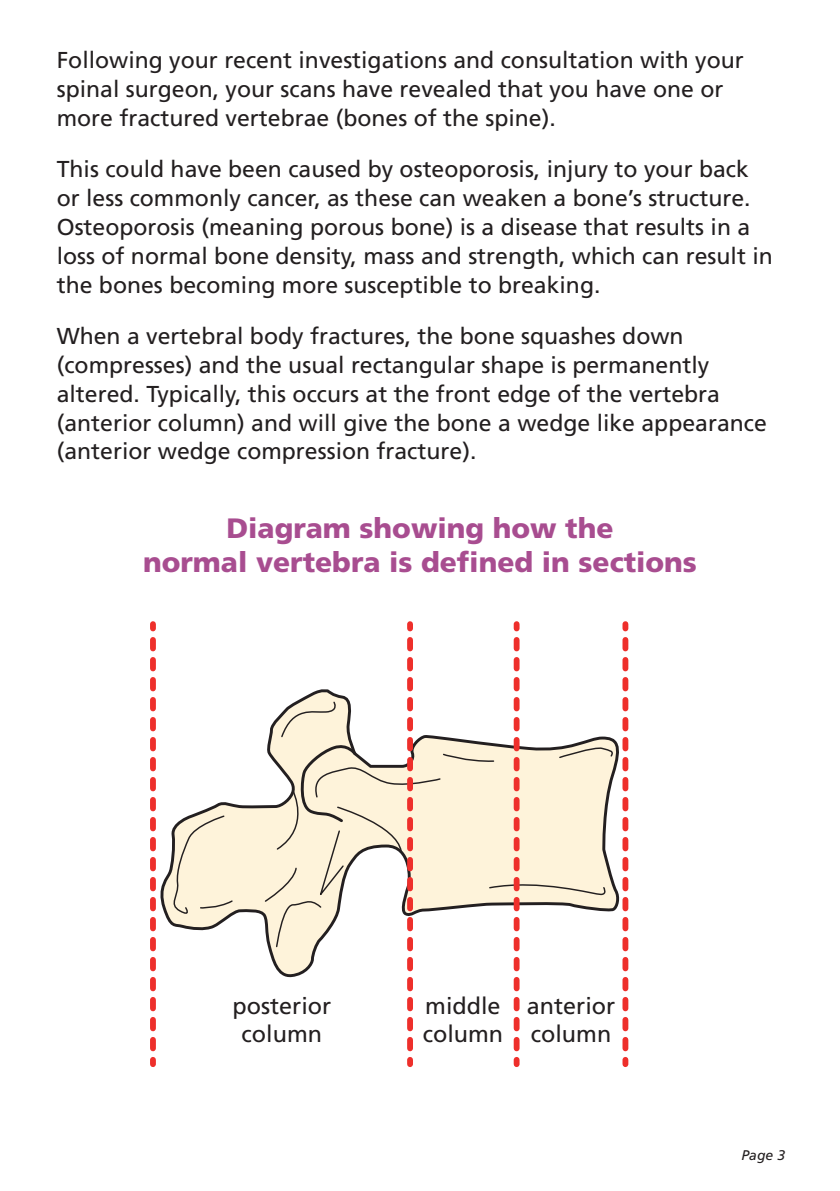
<style>
.page{position:relative;width:840px;height:1191px;background:#fff}
.page>*{position:absolute;margin:0;border:0;box-sizing:border-box;transform-origin:0 0}
.t1{font:900 28px/33.6px "Frutiger";color:#a84d90;text-align:center}
.t2{font:23.4px/28px "Frutiger";color:#231f20}
.t3{font:23px/28.8px "Frutiger";color:#231f20}
.t4{font:italic 14px "Frutiger";color:#231f20}
</style>
<div class="page">
<svg style="left:160px;top:739px;width:460px;height:192px"></svg>
<svg style="left:168px;top:814px;width:66px;height:105px;background:#eee4ce"></svg>
<svg style="left:150px;top:624px;width:6px;height:4px"></svg>
<svg style="left:150px;top:640px;width:6px;height:424px"></svg>
<svg style="left:407px;top:624px;width:6px;height:4px"></svg>
<svg style="left:513px;top:624px;width:6px;height:4px"></svg>
<svg style="left:264px;top:640px;width:350px;height:424px"></svg>
<svg style="left:622px;top:624px;width:6px;height:4px"></svg>
<svg style="left:622px;top:640px;width:6px;height:424px"></svg>
<p class="t3" style="left:57px;top:46px;width:688px">Following your recent investigations and consultation with your spinal surgeon, your scans have revealed that you have one or more fractured vertebrae (bones of the spine).</p>
<p class="t3" style="left:57px;top:155px;width:717px">This could have been caused by osteoporosis, injury to your back or less commonly cancer, as these can weaken a bone’s structure.<br>Osteoporosis (meaning porous bone) is a disease that results in a loss of normal bone density, mass and strength, which can result in the bones becoming more susceptible to breaking.</p>
<p class="t3" style="left:57px;top:322px;width:711px">When a vertebral body fractures, the bone squashes down (compresses) and the usual rectangular shape is permanently altered. Typically, this occurs at the front edge of the vertebra (anterior column) and will give the bone a wedge like appearance (anterior wedge compression fracture).</p>
<p class="t1" style="left:143px;top:512px;width:555px">Diagram showing how the<br>normal vertebra is defined in sections</p>
<p class="t2" style="left:232px;top:991px;width:100px;text-align:center">posterior column</p>
<p class="t2" style="left:422px;top:991px;width:82px">middle column</p>
<p class="t2" style="left:526px;top:991px;width:90px">anterior column</p>
<p class="t4" style="left:741px;top:1146px;width:45px">Page 3</p>
</div>
